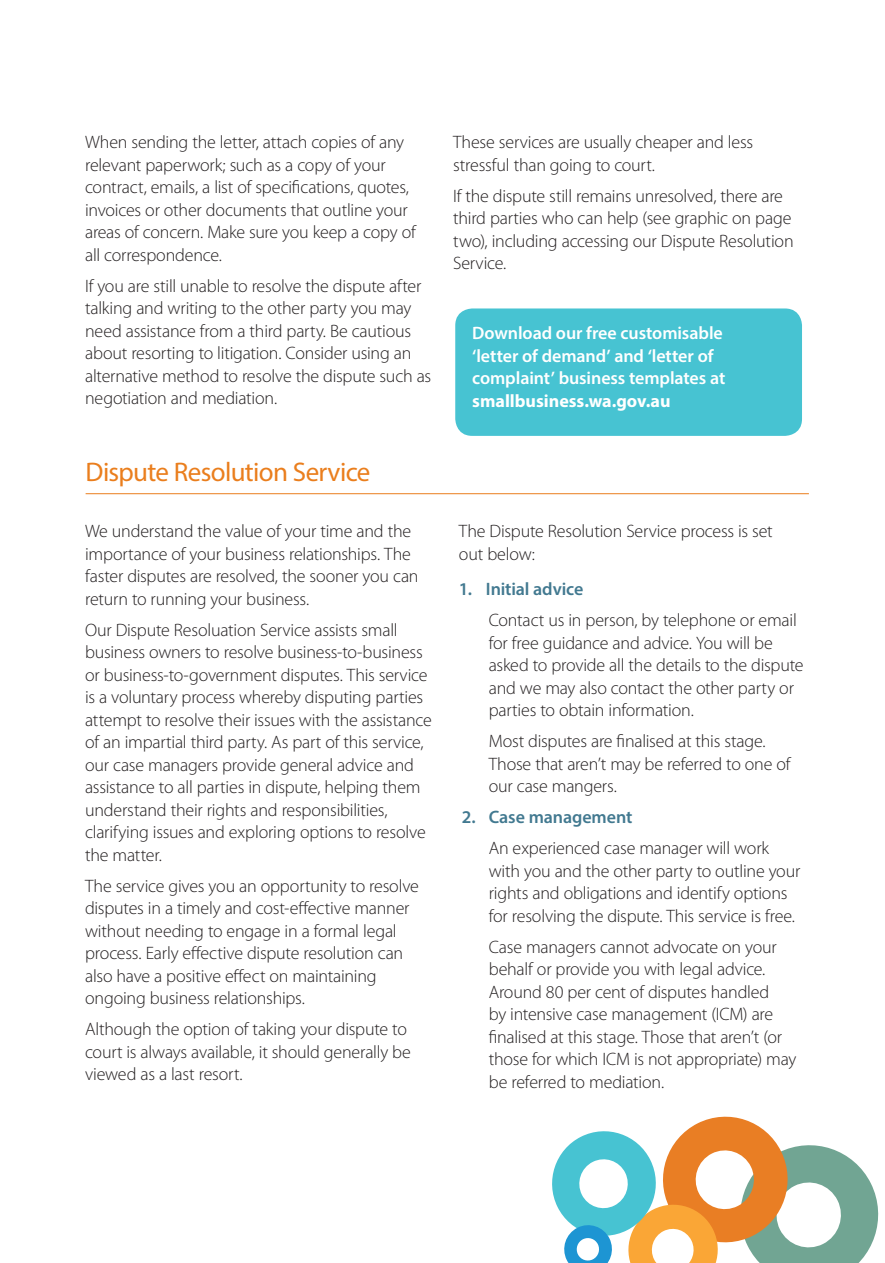
<style>
.page{position:relative;width:885px;height:1263px;background:#fff}
.page>*{position:absolute;margin:0;border:0;box-sizing:border-box;transform-origin:0 0}
._2__Subheader__L2{font:27px "Myriad Pro";letter-spacing:-.025em;color:#ea7e1d}
._5__Body_Copy{font:300 18px/22.5px "Myriad Pro";letter-spacing:-.015em;color:#231f20}
._6__White_Copy{font:600 18px/22.5px "Myriad Pro";letter-spacing:-.005em;color:#fff}
.t1{font:600 18px "Myriad Pro";letter-spacing:-.005em;color:#427990}
.s1{color:#fff}
.s2{font-weight:700}
</style>
<div class="page">
<div style="left:455px;top:308px;width:346px;height:128px;background:#47c3d2;border-radius:17px"></div>
<hr style="left:86px;top:493px;width:722px;height:1px;background:#ea7e1d">
<svg style="left:552px;top:1116px;width:327px;height:147px"></svg>
<p class="_5__Body_Copy" style="left:85px;top:131px;width:332px">When sending the letter, attach copies of any relevant paperwork; such as a copy of your contract, emails, a list of specifications, quotes, invoices or other documents that outline your areas of concern. Make sure you keep a copy of all correspondence.</p>
<p class="_5__Body_Copy" style="left:85px;top:275px;width:347px">If you are still unable to resolve the dispute after talking and writing to the other party you may need assistance from a third party. Be cautious about resorting to litigation. Consider using an alternative method to resolve the dispute such as negotiation and mediation.</p>
<h2 class="_2__Subheader__L2" style="left:86px;top:455px;width:286px">Dispute Resolution Service</h2>
<p class="_5__Body_Copy" style="left:85px;top:520px;width:335px">We understand the value of your time and the importance of your business relationships. The faster disputes are resolved, the sooner you can return to running your business.</p>
<p class="_5__Body_Copy" style="left:85px;top:619px;width:348px">Our Dispute Resoluation Service assists small business owners to resolve business-to-business or business-to-government disputes. This service is a voluntary process whereby disputing parties attempt to resolve their issues with the assistance of an impartial third party. As part of this service, our case managers provide general advice and assistance to all parties in dispute, helping them understand their rights and responsibilities, clarifying issues and exploring options to resolve the matter.</p>
<p class="_5__Body_Copy" style="left:85px;top:875px;width:335px">The service gives you an opportunity to resolve disputes in a timely and cost-effective manner without needing to engage in a formal legal process. Early effective dispute resolution can also have a positive effect on maintaining ongoing business relationships.</p>
<p class="_5__Body_Copy" style="left:85px;top:1018px;width:327px">Although the option of taking your dispute to court is always available, it should generally be viewed as a last resort.</p>
<p class="_5__Body_Copy" style="left:453px;top:131px;width:302px">These services are usually cheaper and less stressful than going to court.</p>
<p class="_5__Body_Copy" style="left:453px;top:185px;width:342px">If the dispute still remains unresolved, there are third parties who can help (see graphic on page two), including accessing our Dispute Resolution Service.<span class="s1">f</span></p>
<h6 class="_6__White_Copy" style="left:472px;top:321px;width:254px">Download our free customisable ‘letter of demand’ and ‘letter of complaint’ business templates at <span class="s2">smallbusiness.wa.gov.au</span></h6>
<p class="_5__Body_Copy" style="left:459px;top:520px;width:315px">The Dispute Resolution Service process is set out below:</p>
<p class="t1" style="left:459px;top:578px;width:126px">1. Initial advice</p>
<p class="_5__Body_Copy" style="left:488px;top:609px;width:316px">Contact us in person, by telephone or email for free guidance and advice. You will be asked to provide all the details to the dispute and we may also contact the other party or parties to obtain information.</p>
<p class="_5__Body_Copy" style="left:488px;top:730px;width:303px">Most disputes are finalised at this stage.<br>Those that aren’t may be referred to one of our case mangers.</p>
<p class="t1" style="left:461px;top:806px;width:172px">2. Case management</p>
<p class="_5__Body_Copy" style="left:488px;top:837px;width:313px">An experienced case manager will work with you and the other party to outline your rights and obligations and identify options for resolving the dispute. This service is free.</p>
<p class="_5__Body_Copy" style="left:488px;top:936px;width:309px">Case managers cannot advocate on your behalf or provide you with legal advice.<br>Around 80 per cent of disputes handled<br>by intensive case management (ICM) are finalised at this stage. Those that aren’t (or those for which ICM is not appropriate) may be referred to mediation.</p>
</div>
